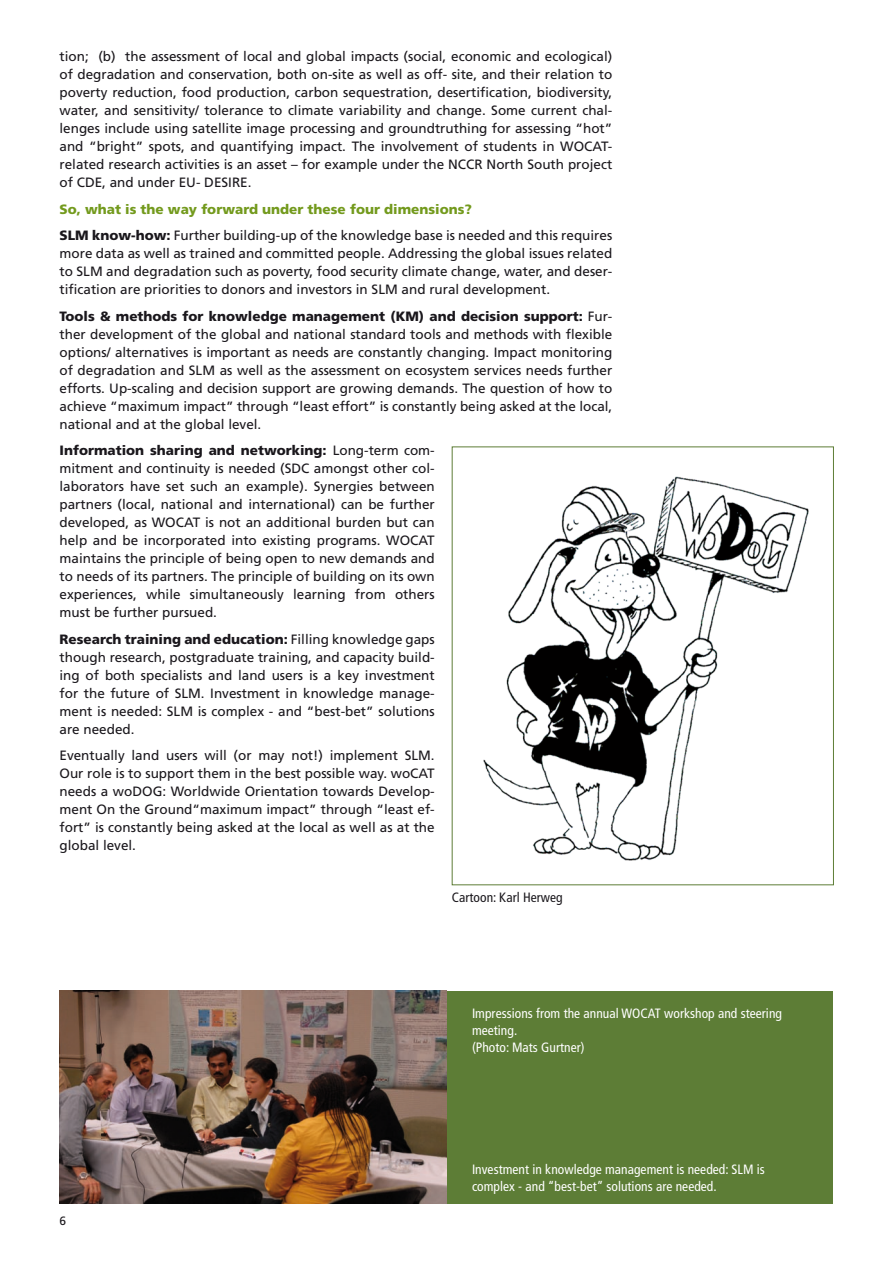
<style>
.page{position:relative;width:893px;height:1263px;background:#fff}
.page>*{position:absolute;margin:0;border:0;box-sizing:border-box;transform-origin:0 0}
.t1{font:13.5px/18px "Frutiger";color:#1a171c;text-align:justify}
.t2{font:condensed 13.5px/17.2px "Frutiger";letter-spacing:.005em;color:#fff}
.t3{font:condensed 13.5px "Frutiger";letter-spacing:.005em;color:#1a171c}
.t4{font:12px "Frutiger";color:#1a171c}
.s1{font-weight:900;color:#739a1d}
.s2{font-weight:900}
</style>
<div class="page">
<div style="left:395px;top:991px;width:438px;height:212px;background:#5d7d36"></div>
<img style="left:60px;top:991px;width:386px;height:212px">
<img style="left:483px;top:476px;width:326px;height:385px">
<p class="t1" style="left:60px;top:48px;width:554px">tion; (b) the assessment of local and global impacts (social, economic and ecological) of degradation and conservation, both on-site as well as off- site, and their relation to poverty reduction, food production, carbon sequestration, desertification, biodiversity, water, and sensitivity/ tolerance to climate variability and change. Some current chal&shy;lenges include using satellite image processing and groundtruthing for assessing “hot” and “bright” spots, and quantifying impact. The involvement of students in WOCAT&shy;related research activities is an asset – for example under the NCCR North South project of CDE, and under EU- DESIRE.</p>
<p class="t1" style="left:60px;top:196px;width:554px;line-height:26.5px"><span class="s1">So, what is the way forward under these four dimensions?<br></span><span class="s2">SLM know-how:</span> Further building-up of the knowledge base is needed and this requires</p>
<p class="t1" style="left:60px;top:244px;width:554px">more data as well as trained and committed people. Addressing the global issues related to SLM and degradation such as poverty, food security climate change, water, and deser&shy;tification are priorities to donors and investors in SLM and rural development.</p>
<p class="t1" style="left:60px;top:307px;width:554px"><span class="s2">Tools &amp; methods for knowledge management (KM) and decision support:</span> Fur&shy;ther development of the global and national standard tools and methods with flexible options/ alternatives is important as needs are constantly changing. Impact monitoring of degradation and SLM as well as the assessment on ecosystem services needs further efforts. Up-scaling and decision support are growing demands. The question of how to achieve “maximum impact” through “least effort” is constantly being asked at the local, national and at the global level.</p>
<p class="t1" style="left:60px;top:441px;width:377px"><span class="s2">Information sharing and networking:</span> Long-term com&shy;mitment and continuity is needed (SDC amongst other col&shy;laborators have set such an example). Synergies between partners (local, national and international) can be further developed, as WOCAT is not an additional burden but can help and be incorporated into existing programs. WOCAT maintains the principle of being open to new demands and to needs of its partners. The principle of building on its own experiences, while simultaneously learning from others must be further pursued.</p>
<p class="t1" style="left:60px;top:630px;width:377px"><span class="s2">Research training and education:</span> Filling knowledge gaps though research, postgraduate training, and capacity build&shy;ing of both specialists and land users is a key investment for the future of SLM. Investment in knowledge manage&shy;ment is needed: SLM is complex - and “best-bet” solutions are needed.</p>
<p class="t1" style="left:60px;top:746px;width:377px">Eventually land users will (or may not!) implement SLM.<br>Our role is to support them in the best possible way. woCAT needs a woDOG: Worldwide Orientation towards Develop&shy;ment On the Ground“maximum impact” through “least ef&shy;fort” is constantly being asked at the local as well as at the global level.</p>
<p class="t3" style="left:452px;top:890px;width:112px">Cartoon: Karl Herweg</p>
<p class="t2" style="left:472px;top:1005px;width:312px">Impressions from the annual WOCAT workshop and steering meeting.<br>(Photo: Mats Gurtner)</p>
<p class="t4" style="left:60px;top:1214px;width:8px">6</p>
<p class="t2" style="left:472px;top:1160px;width:294px">Investment in knowledge management is needed: SLM is complex - and “best-bet” solutions are needed.</p>
</div>
